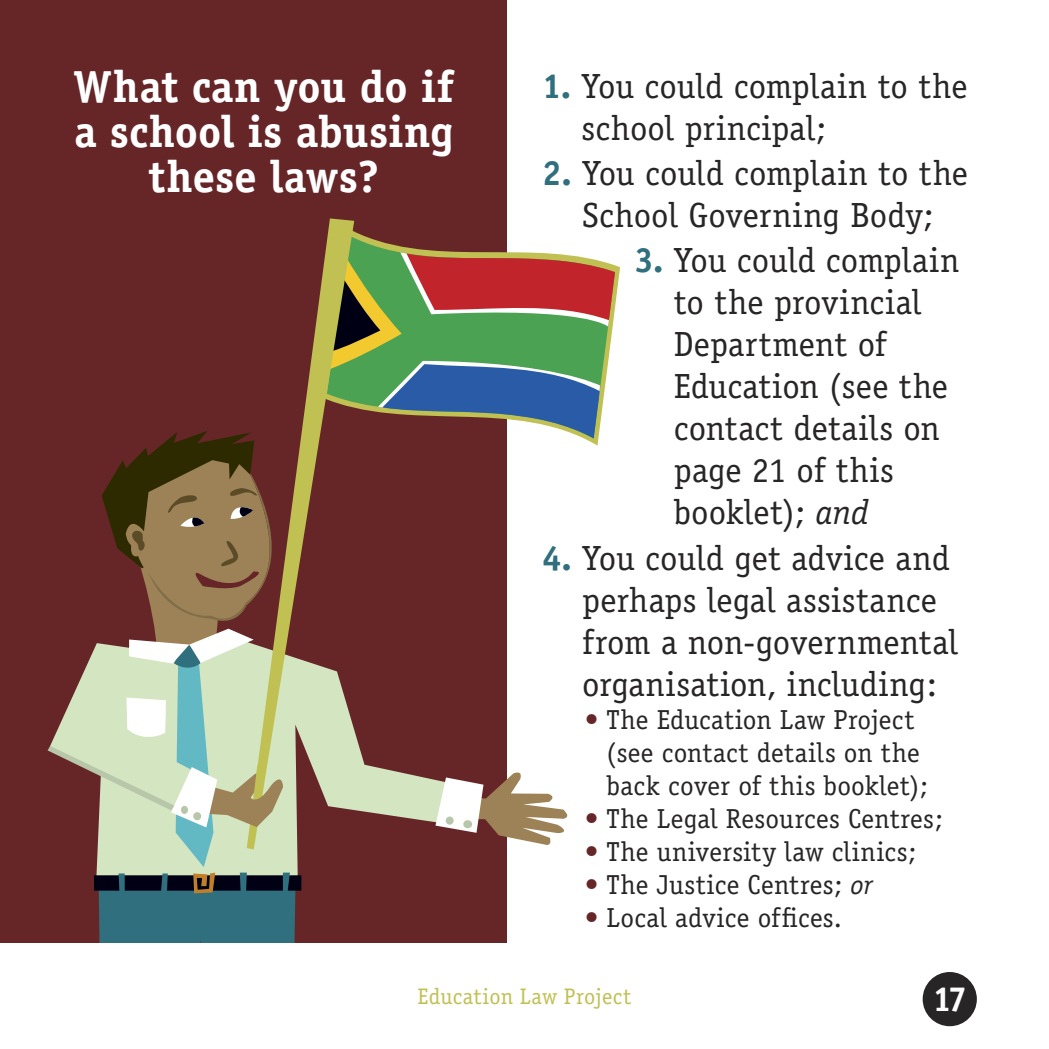
<style>
.page{position:relative;width:1049px;height:1049px;background:#fff}
.page>*{position:absolute;margin:0;border:0;box-sizing:border-box;transform-origin:0 0}
.t1{font:700 45px/45px "Officina Serif";color:#fff;text-align:center}
.t2{font:35px/42px "Officina Serif";color:#272525}
.t3{font:700 35px "Officina Serif";color:#fff}
.t4{font:27.5px/33px "Officina Serif";letter-spacing:.01em;color:#272525}
.t5{font:22.5px "Officina Serif";letter-spacing:.015em;color:#c0c053}
.s1{font-weight:700;color:#306f7d}
.s2{font-style:italic}
.s3{font-weight:700;color:#662628}
</style>
<div class="page">
<div style="left:0;top:0;width:507px;height:943px;background:#662628"></div>
<svg style="left:354px;top:729px;width:81px;height:93px"></svg>
<svg style="left:435px;top:772px;width:133px;height:73px"></svg>
<div style="left:463px;top:820px;width:9px;height:8px;background:#b8c7a9;border-radius:50%"></div>
<div style="left:446px;top:816px;width:8px;height:9px;background:#b8c7a9;border-radius:50%"></div>
<svg style="left:354px;top:236px;width:108px;height:16px"></svg>
<svg style="left:354px;top:252px;width:261px;height:187px;background:#787b64"></svg>
<svg style="left:302px;top:218px;width:52px;height:592px"></svg>
<svg style="left:48px;top:427px;width:257px;height:516px"></svg>
<div style="left:923px;top:972px;width:54px;height:54px;background:#272525;border-radius:50%"></div>
<p class="t1" style="left:74px;top:63px;width:382px">What can you do if a school is abusing these laws?</p>
<p class="t2" style="left:581px;top:66px;width:387px;text-indent:-39px"><span class="s1">1.</span> You could complain to the school principal;</p>
<p class="t2" style="left:542px;top:153px;width:427px;text-align:center"><span class="s1">2.</span> You could complain to the<br>School Governing Body;</p>
<p class="t2" style="left:674px;top:240px;width:287px;text-indent:-39px"><span class="s1">3.</span> You could complain to the provincial<br>Department of<br>Education (see the contact details on page 21 of this booklet); <span class="s2">and</span></p>
<p class="t2" style="left:582px;top:537px;width:378px;text-indent:-40px"><span class="s1">4.</span> You could get advice and perhaps legal assistance from a non-governmental organisation, including:</p>
<p class="t4" style="left:607px;top:703px;width:323px;text-indent:-22px"><span class="s3">•</span> The Education Law Project (see contact details on the back cover of this booklet);</p>
<p class="t4" style="left:585px;top:802px;width:360px"><span class="s3">•</span> The Legal Resources Centres;</p>
<p class="t4" style="left:585px;top:835px;width:333px"><span class="s3">•</span> The university law clinics;</p>
<p class="t4" style="left:585px;top:868px;width:290px"><span class="s3">•</span> The Justice Centres; <span class="s2">or</span></p>
<p class="t4" style="left:585px;top:901px;width:259px"><span class="s3">•</span> Local advice offices.</p>
<p class="t5" style="left:417px;top:983px;width:216px">Education Law Project</p>
<p class="t3" style="left:932px;top:977px;width:36px">17</p>
</div>
